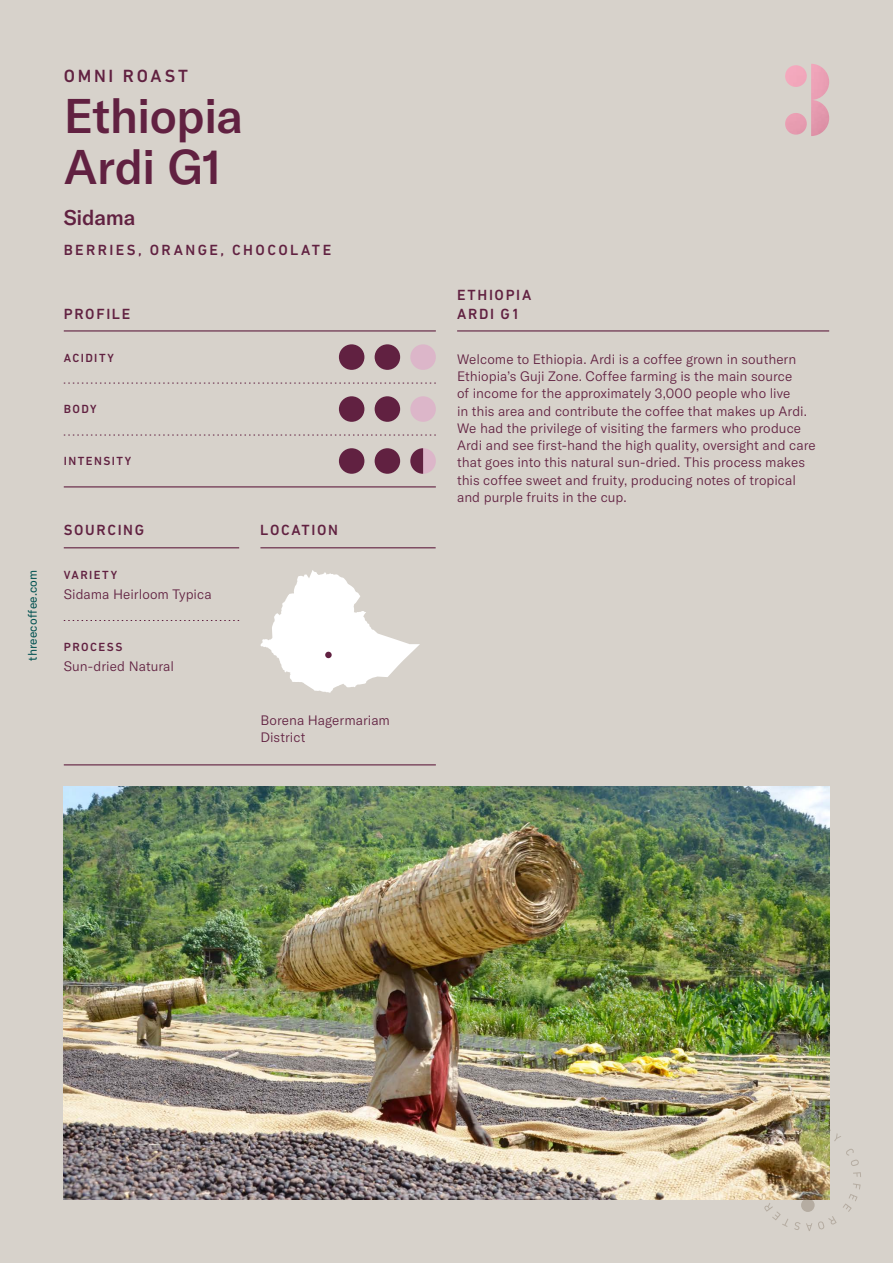
<style>
.page{position:relative;width:893px;height:1263px;background:#d7d2cb}
.page>*{position:absolute;margin:0;border:0;box-sizing:border-box;transform-origin:0 0}
.t1{font:500 48px/51px "GT America";letter-spacing:-.015em;color:#612141}
.t2{font:500 21px "GT America";letter-spacing:-.01em;color:#612141}
.t3{font:500 18px "DIN Next LT Pro";letter-spacing:.15em;color:#612141}
.t4{font:500 15px/19.5px "DIN Next LT Pro";letter-spacing:.115em;color:#612141}
.t5{font:500 15px "DIN Next LT Pro";letter-spacing:.16em;color:#612141}
.t6{font:300 13.5px/17.2px "GT America";color:#612141}
.t7{font:500 12px "DIN Next LT Pro";letter-spacing:.12em;color:#612141}
.t8{font:12px "GT America";letter-spacing:.01em;color:#005151}
</style>
<div class="page">
<svg style="left:260px;top:570px;width:160px;height:123px"></svg>
<hr style="left:457px;top:330px;width:372px;height:1px;background:#612141">
<img style="left:64px;top:787px;width:765px;height:412px">
<img style="left:757px;top:1125px;width:104px;height:106px">
<img style="left:785px;top:64px;width:44px;height:72px">
<hr style="left:64px;top:547px;width:175px;height:1px;background:#612141">
<hr style="left:260px;top:547px;width:176px;height:1px;background:#612141">
<hr style="left:64px;top:330px;width:372px;height:1px;background:#612141">
<hr style="left:64px;top:486px;width:372px;height:1px;background:#612141">
<div style="left:410px;top:344px;width:26px;height:26px;background:#dcb6c9;border-radius:50%"></div>
<div style="left:339px;top:344px;width:25px;height:26px;background:#612141;border-radius:50%"></div>
<div style="left:375px;top:344px;width:25px;height:26px;background:#612141;border-radius:50%"></div>
<div style="left:410px;top:396px;width:26px;height:26px;background:#dcb6c9;border-radius:50%"></div>
<div style="left:375px;top:396px;width:25px;height:26px;background:#612141;border-radius:50%"></div>
<div style="left:339px;top:396px;width:25px;height:26px;background:#612141;border-radius:50%"></div>
<div style="left:410px;top:448px;width:26px;height:26px;background:#dcb6c9;border-radius:50%"></div>
<svg style="left:410px;top:448px;width:13px;height:26px"></svg>
<div style="left:339px;top:448px;width:25px;height:26px;background:#612141;border-radius:50%"></div>
<div style="left:375px;top:448px;width:25px;height:26px;background:#612141;border-radius:50%"></div>
<svg style="left:64px;top:383px;width:372px;height:1px"></svg>
<svg style="left:64px;top:435px;width:372px;height:1px"></svg>
<hr style="left:64px;top:764px;width:372px;height:1px;background:#612141">
<svg style="left:64px;top:620px;width:175px;height:1px"></svg>
<div style="left:325px;top:652px;width:7px;height:6px;background:#612141;border-radius:50%"></div>
<p class="t8" style="left:25px;top:660px;width:92px;rotate:-90deg">threecoffee.com</p>
<h3 class="t3" style="left:64px;top:66px;width:126px">OMNI ROAST</h3>
<h1 class="t1" style="left:64px;top:90px;width:181px">Ethiopia<br>Ardi G1</h1>
<h2 class="t2" style="left:64px;top:205px;width:73px">Sidama</h2>
<p class="t5" style="left:64px;top:241px;width:269px">BERRIES, ORANGE, CHOCOLATE</p>
<p class="t4" style="left:64px;top:304px;width:68px">PROFILE</p>
<p class="t7" style="left:64px;top:351px;width:52px">ACIDITY</p>
<p class="t7" style="left:64px;top:402px;width:34px">BODY</p>
<p class="t7" style="left:64px;top:454px;width:69px">INTENSITY</p>
<p class="t4" style="left:64px;top:520px;width:82px">SOURCING</p>
<p class="t4" style="left:260px;top:520px;width:79px">LOCATION</p>
<p class="t7" style="left:64px;top:568px;width:55px">VARIETY</p>
<p class="t6" style="left:64px;top:586px;width:149px">Sidama Heirloom Typica</p>
<p class="t7" style="left:64px;top:640px;width:60px">PROCESS</p>
<p class="t6" style="left:64px;top:658px;width:112px">Sun-dried Natural</p>
<p class="t6" style="left:260px;top:712px;width:131px">Borena Hagermariam<br>District</p>
<p class="t4" style="left:457px;top:285px;width:76px">ETHIOPIA<br>ARDI G1</p>
<p class="t6" style="left:457px;top:350px;width:360px">Welcome to Ethiopia. Ardi is a coffee grown in southern Ethiopia’s Guji Zone. Coffee farming is the main source<br>of income for the approximately 3,000 people who live<br>in this area and contribute the coffee that makes up Ardi.<br>We had the privilege of visiting the farmers who produce Ardi and see first-hand the high quality, oversight and care that goes into this natural sun-dried. This process makes this coffee sweet and fruity, producing notes of tropical and purple fruits in the cup.</p>
</div>
